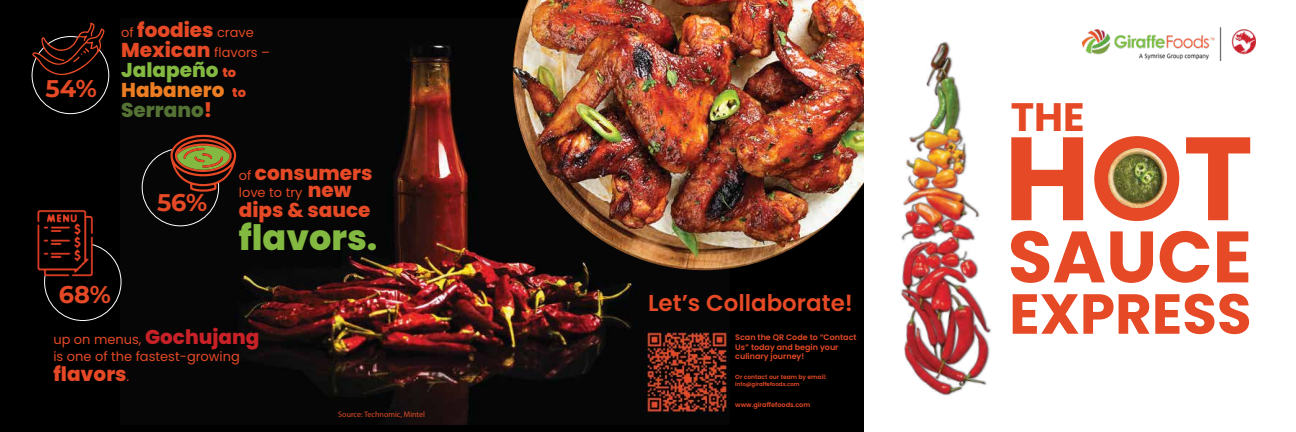
<style>
.page{position:relative;width:1296px;height:432px;background:#fff}
.page>*{position:absolute;margin:0;border:0;box-sizing:border-box;transform-origin:0 0}
.t1{font:700 118.2px "Poppins";color:#e54925}
.t2{font:700 72.6px "Poppins";color:#e54925}
.t3{font:700 56.3px "Poppins";color:#e54925}
.t4{font:700 39.7px "Poppins";color:#e54925}
.t5{font:800 35px "Poppins";color:#83b941}
.t6{font:700 24px "Montserrat";color:#e54925}
.t7{font:600 23px "Poppins";color:#e54925}
.t8{font:800 20px "Poppins";color:#e54925}
.t9{font:800 20px/20px "Poppins";color:#83b941}
.t10{font:13px/20px "Poppins";color:#e54925}
.t11{font:600 8px/9.6px "Poppins";color:#e54925}
.t12{font:8px "Myriad Pro";color:#e34b25}
.t13{font:600 6.5px "Poppins";color:#e54925}
.t14{font:600 6px "Poppins";color:#e54925}
.t15{font:600 5.5px "Poppins";color:#e54925}
.s1{font-weight:800;font-size:20px}
.s2{font-size:13px;color:#e54925}
.s3{color:#ec7d23}
.s4{color:#557334}
.s5{color:#e54925}
.s6{font-weight:400;font-size:13px}
.s7{font-weight:800;font-size:20px;color:#c82127}
</style>
<div class="page">
<div style="left:0;top:0;width:864px;height:432px;background:#000"></div>
<img style="left:901px;top:41px;width:90px;height:355px">
<img style="left:1108px;top:149px;width:58px;height:58px">
<img style="left:235px;top:41px;width:477px;height:383px">
<svg style="left:31px;top:23px;width:79px;height:92px"></svg>
<svg style="left:141px;top:134px;width:95px;height:93px"></svg>
<img style="left:1083px;top:27px;width:173px;height:33px">
<img style="left:513px;top:0;width:351px;height:270px">
<img style="left:644px;top:329px;width:86px;height:86px">
<svg style="left:44px;top:244px;width:78px;height:77px"></svg>
<img style="left:37px;top:210px;width:57px;height:68px">
<h3 class="t6" style="left:46px;top:75px;width:53px">54%</h3>
<p class="t10" style="left:121px;top:23px;width:150px">of <span class="s1">foodies</span> crave<br><span class="s1">Mexican</span> flavors –</p>
<h3 class="t9" style="left:121px;top:61px;width:126px">Jalapeño <span class="s2">to<br></span><span class="s3">Habanero</span> <span class="s2">to<br></span><span class="s4">Serrano</span><span class="s5">!</span></h3>
<h3 class="t6" style="left:157px;top:189px;width:52px">56%</h3>
<h3 class="t8" style="left:239px;top:164px;width:135px"><span class="s6">of</span> consumers</h3>
<p class="t10" style="left:239px;top:184px;width:114px">love to try <span class="s1">new</span></p>
<h3 class="t8" style="left:239px;top:201px;width:133px">dips &amp; sauce</h3>
<h3 class="t5" style="left:239px;top:222px;width:140px">flavors.</h3>
<h3 class="t6" style="left:59px;top:281px;width:53px">68%</h3>
<p class="t10" style="left:53px;top:332px;width:208px;line-height:17px">up on menus, <span class="s7">Gochujang </span>is one of the fastest-growing</p>
<h3 class="t8" style="left:53px;top:365px;width:77px">flavors<span class="s6">.</span></h3>
<p class="t12" style="left:338px;top:411px;width:88px">Source: Technomic, Mintel</p>
<h3 class="t7" style="left:648px;top:293px;width:207px">Let’s Collaborate!</h3>
<p class="t11" style="left:735px;top:333px;width:123px">Scan the QR Code to “Contact<br>Us” today and begin your culinary journey!</p>
<p class="t14" style="left:735px;top:375px;width:93px">Or contact our team by email:</p>
<p class="t15" style="left:735px;top:382px;width:66px">info@giraffefoods.com</p>
<p class="t13" style="left:735px;top:402px;width:76px">www.giraffefoods.com</p>
<h3 class="t4" style="left:1011px;top:99px;width:75px">THE</h3>
<h1 class="t1" style="left:1004px;top:126px;width:251px">HOT</h1>
<h2 class="t2" style="left:1008px;top:224px;width:246px">SAUCE</h2>
<h3 class="t3" style="left:1009px;top:289px;width:244px">EXPRESS</h3>
</div>
